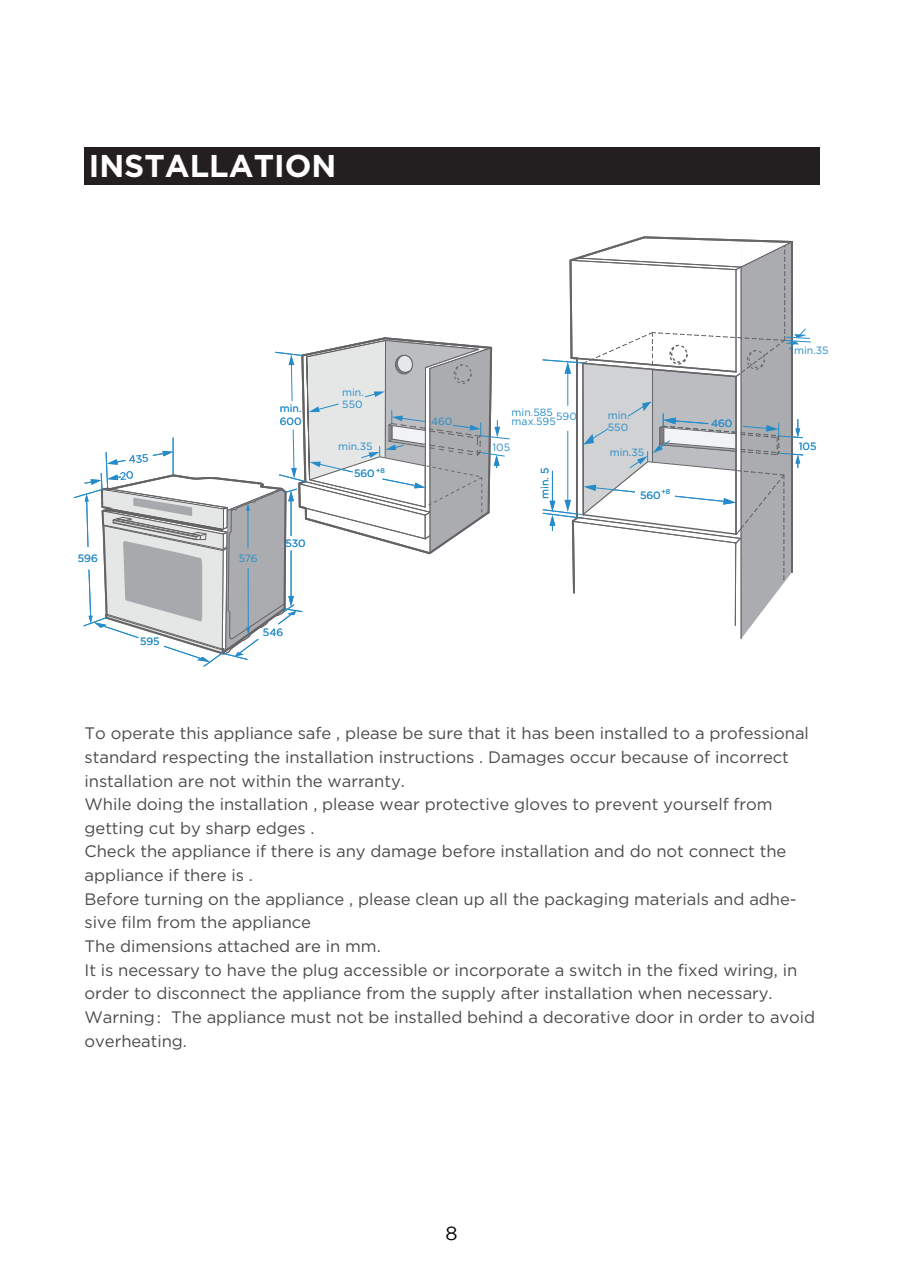
<style>
.page{position:relative;width:903px;height:1275px;background:#fff}
.page>*{position:absolute;margin:0;border:0;box-sizing:border-box;transform-origin:0 0}
.t1{font:700 31.5px "Gotham";color:#fff}
.t2{font:19.25px "Gotham";color:#000}
.t3{font:16.62px/23.6px "Gotham";letter-spacing:-.005em;color:#4b4c4d}
.t4{font:10.5px/12.6px "Gotham";color:#258cc9}
.t5{font:7px "Gotham";color:#258cc9}
.s1{font-family:"Adobe Song Std";font-weight:300}
</style>
<div class="page">
<div style="left:85px;top:148px;width:735px;height:37px;background:#231f20"></div>
<svg style="left:542px;top:236px;width:269px;height:402px"></svg>
<svg style="left:74px;top:337px;width:436px;height:330px"></svg>
<h1 class="t1" style="left:89px;top:145px;width:249px">INSTALLATION</h1>
<p class="t4" style="left:78px;top:552px;width:21px">596</p>
<p class="t4" style="left:140px;top:634px;width:21px">595</p>
<p class="t4" style="left:280px;top:402px;width:23px">min.<br>600</p>
<p class="t4" style="left:239px;top:552px;width:20px">576</p>
<p class="t4" style="left:285px;top:536px;width:22px">530</p>
<p class="t4" style="left:263px;top:625px;width:22px">546</p>
<p class="t4" style="left:342px;top:385px;width:23px">min.<br>550</p>
<p class="t4" style="left:512px;top:405px;width:43px">min<span class="s1">.</span>585</p>
<p class="t4" style="left:512px;top:415px;width:46px">max<span class="s1">.</span>595</p>
<p class="t4" style="left:608px;top:408px;width:23px">min.<br>550</p>
<p class="t4" style="left:556px;top:409px;width:22px">590</p>
<p class="t4" style="left:431px;top:415px;width:23px">460</p>
<p class="t4" style="left:711px;top:417px;width:23px">460</p>
<p class="t4" style="left:338px;top:440px;width:36px">min.35</p>
<p class="t4" style="left:492px;top:441px;width:19px">105</p>
<p class="t4" style="left:610px;top:446px;width:36px">min.35</p>
<p class="t5" style="left:376px;top:466px;width:10px">+8</p>
<p class="t4" style="left:354px;top:467px;width:22px">560</p>
<p class="t4" style="left:538px;top:499px;width:33px;rotate:-90deg">min. 5</p>
<p class="t4" style="left:640px;top:488px;width:22px">560</p>
<p class="t5" style="left:661px;top:487px;width:10px">+8</p>
<p class="t4" style="left:794px;top:344px;width:36px">min.35</p>
<p class="t4" style="left:799px;top:440px;width:19px">105</p>
<p class="t3" style="left:85px;top:721px;width:732px">To operate this appliance safe , please be sure that it has been installed to a professional standard respecting the installation instructions . Damages occur because of incorrect installation are not within the warranty.<br>While doing the installation , please wear protective gloves to prevent yourself from getting cut by sharp edges .<br>Check the appliance if there is any damage before installation and do not connect the appliance if there is .<br>Before turning on the appliance , please clean up all the packaging materials and adhe&shy;sive film from the appliance<br>The dimensions attached are in mm.<br>It is necessary to have the plug accessible or incorporate a switch in the fixed wiring, in order to disconnect the appliance from the supply after installation when necessary.<br>Warning<span class="s1">：</span>The appliance must not be installed behind a decorative door in order to avoid overheating.</p>
<p class="t2" style="left:445px;top:1223px;width:14px">8</p>
</div>
